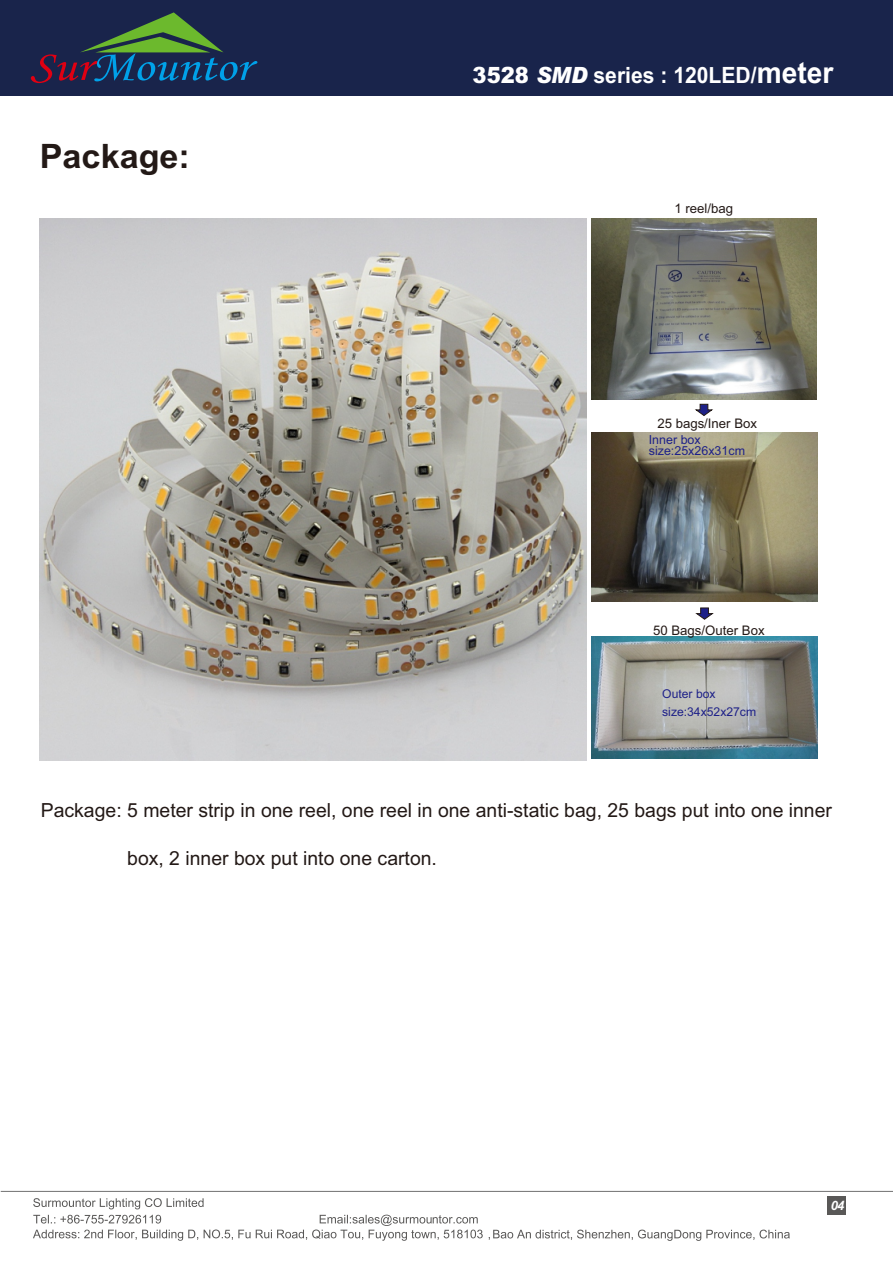
<style>
.page{position:relative;width:893px;height:1262px;background:#fff}
.page>*{position:absolute;margin:0;border:0;box-sizing:border-box;transform-origin:0 0}
.t1{font:700 33.6px "Arial";color:#231916}
.t2{font:700 22.5px "Arial";color:#fff;scale:.94 1}
.t3{font:19.35px "Arial";color:#231916}
.t4{font:13.2px "Arial";color:#231916}
.t5{font:italic 700 12.9px "Arial";color:#fff}
.t6{font:12.45px/11.1px "Arial";color:#1e2188}
.t7{font:12.15px/17.5px "Arial";color:#1e2188}
.s1{font-weight:900}
.s2{font-weight:900;font-style:italic}
.s3{font-size:29.85px}
</style>
<div class="page">
<div style="left:0;top:0;width:892px;height:96px;background:#19244b"></div>
<svg style="left:31px;top:12px;width:226px;height:71px"></svg>
<hr style="left:1px;top:1191px;width:892px;height:1px;background:#717171">
<div style="left:827px;top:1196px;width:18px;height:18px;background:#595857"></div>
<img style="left:591px;top:218px;width:225px;height:182px">
<img style="left:591px;top:432px;width:226px;height:169px">
<img style="left:591px;top:637px;width:226px;height:121px">
<svg style="left:695px;top:404px;width:17px;height:12px"></svg>
<svg style="left:695px;top:607px;width:18px;height:12px"></svg>
<svg style="left:33px;top:1198px;width:756px;height:42px"></svg>
<img style="left:39px;top:218px;width:547px;height:542px">
<h1 class="t1" style="left:40px;top:144px;width:152px">Package:</h1>
<p class="t2" style="left:472px;top:66px;width:385px"><span class="s1">3528</span> <span class="s2">SMD</span> series : 120LED/<span class="s3">meter</span></p>
<p class="t4" style="left:674px;top:203px;width:60px">1 reel/bag</p>
<p class="t4" style="left:657px;top:418px;width:101px">25 bags/Iner Box</p>
<p class="t6" style="left:648px;top:435px;width:98px">Inner box size:25x26x31cm</p>
<p class="t4" style="left:653px;top:625px;width:113px">50 Bags/Outer Box</p>
<p class="t7" style="left:662px;top:686px;width:95px">Outer box size:34x52x27cm</p>
<p class="t3" style="left:41px;top:802px;width:792px">Package: 5 meter strip in one reel, one reel in one anti-static bag, 25 bags put into one inner</p>
<p class="t3" style="left:127px;top:851px;width:311px">box, 2 inner box put into one carton.</p>
<p class="t5" style="left:830px;top:1200px;width:15px">04</p>
</div>
